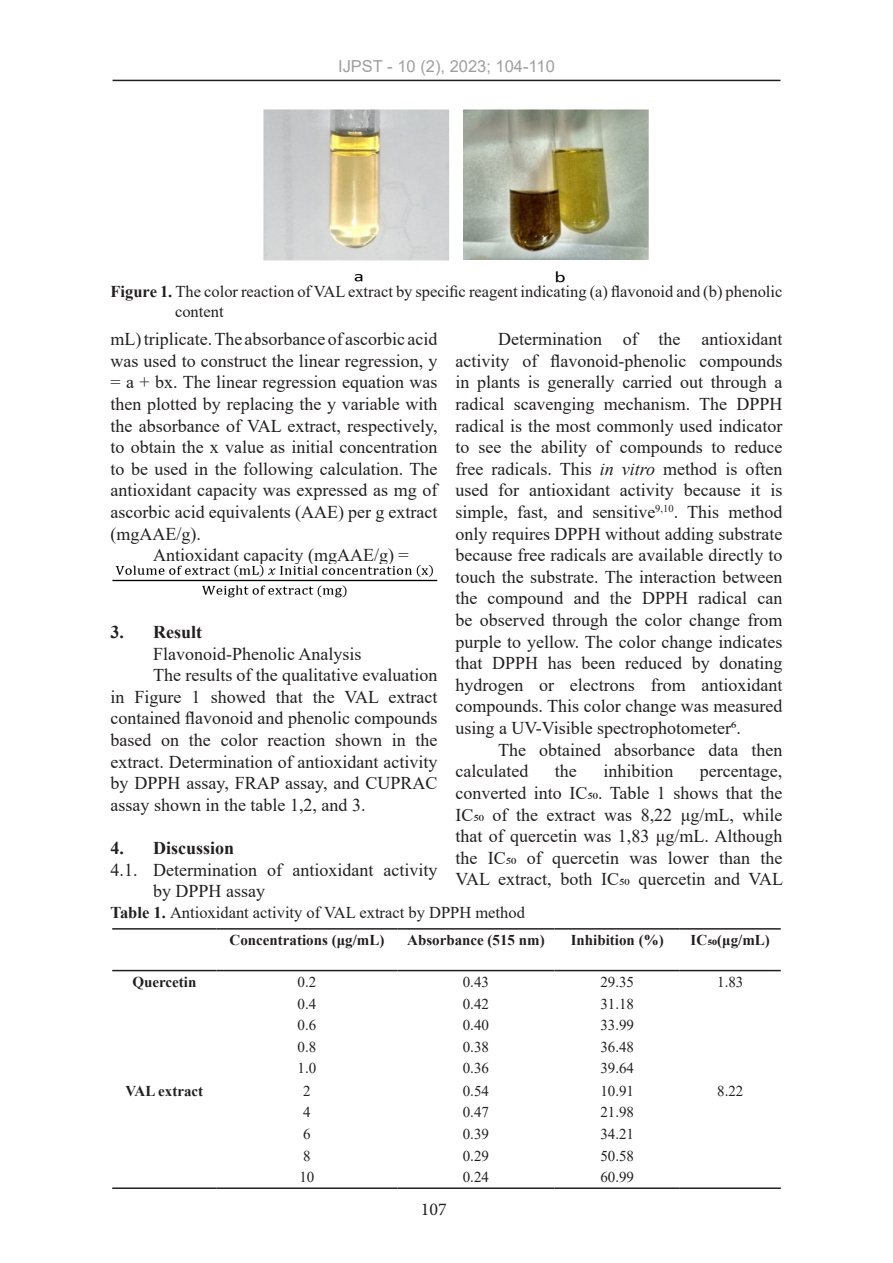
<style>
.page{position:relative;width:893px;height:1263px;background:#fff}
.page>*{position:absolute;margin:0;border:0;box-sizing:border-box;transform-origin:0 0}
.Paragraph{font:18px/21.6px "Times New Roman";color:#231f20;text-align:justify}
.t1{font:700 18px "Times New Roman";color:#231f20}
.t2{font:18px "Minion Pro";color:#231f20}
.Table_Info{font:16.5px/19.8px "Times New Roman";color:#231f20}
.t3{font:16.5px "Arial";color:#9d9fa2}
.Judul{font:15px "Times New Roman";color:#231f20}
.Judul-2{font:700 15px "Times New Roman";color:#231f20}
.s1{font-weight:700}
.s2{font-style:italic}
</style>
<div class="page">
<hr style="left:113px;top:80px;width:667px;height:1px;background:#231f20">
<img style="left:112px;top:565px;width:325px;height:33px">
<hr style="left:112px;top:928px;width:105px;height:1px;background:#231f20">
<hr style="left:217px;top:928px;width:180px;height:1px;background:#231f20">
<hr style="left:397px;top:928px;width:158px;height:1px;background:#231f20">
<hr style="left:555px;top:928px;width:125px;height:1px;background:#231f20">
<hr style="left:680px;top:928px;width:101px;height:1px;background:#231f20">
<hr style="left:112px;top:970px;width:105px;height:1px;background:#231f20">
<hr style="left:217px;top:970px;width:180px;height:1px;background:#231f20">
<hr style="left:397px;top:970px;width:158px;height:1px;background:#231f20">
<hr style="left:555px;top:970px;width:125px;height:1px;background:#231f20">
<hr style="left:680px;top:970px;width:101px;height:1px;background:#231f20">
<hr style="left:112px;top:1187px;width:105px;height:2px;background:#231f20">
<hr style="left:217px;top:1187px;width:180px;height:2px;background:#231f20">
<hr style="left:397px;top:1187px;width:158px;height:2px;background:#231f20">
<hr style="left:555px;top:1187px;width:125px;height:2px;background:#231f20">
<hr style="left:680px;top:1187px;width:101px;height:2px;background:#231f20">
<img style="left:263px;top:109px;width:386px;height:174px">
<p class="t3" style="left:338px;top:55px;width:218px">IJPST - 10 (2), 2023; 104-110</p>
<p class="Table_Info" style="left:175px;top:281px;width:609px;text-indent:-64px"><span class="s1">Figure 1.</span> The color reaction of VAL extract by specific reagent indicating (a) flavonoid and (b) phenolic content</p>
<p class="Paragraph" style="left:111px;top:328px;width:328px">mL) triplicate. The absorbance of ascorbic acid was used to construct the linear regression, y = a + bx. The linear regression equation was then plotted by replacing the y variable with the absorbance of VAL extract, respectively, to obtain the x value as initial concentration to be used in the following calculation. The antioxidant capacity was expressed as mg of ascorbic acid equivalents (AAE) per g extract (mgAAE/g).</p>
<p class="Paragraph" style="left:153px;top:544px;width:257px">Antioxidant capacity (mgAAE/g) =</p>
<p class="t1" style="left:111px;top:619px;width:93px">3. Result</p>
<p class="Paragraph" style="left:153px;top:642px;width:210px">Flavonoid-Phenolic Analysis</p>
<p class="Paragraph" style="left:111px;top:664px;width:328px;text-indent:43px">The results of the qualitative evaluation in Figure 1 showed that the VAL extract contained flavonoid and phenolic compounds based on the color reaction shown in the extract. Determination of antioxidant activity by DPPH assay, FRAP assay, and CUPRAC assay shown in the table 1,2, and 3.</p>
<p class="t1" style="left:111px;top:835px;width:125px">4. Discussion</p>
<p class="Paragraph" style="left:153px;top:858px;width:286px;text-indent:-43px">4.1. Determination of antioxidant activity by DPPH assay</p>
<p class="Paragraph" style="left:455px;top:328px;width:328px;text-indent:43px">Determination of the antioxidant activity of flavonoid-phenolic compounds in plants is generally carried out through a radical scavenging mechanism. The DPPH radical is the most commonly used indicator to see the ability of compounds to reduce free radicals. This <span class="s2">in vitro</span> method is often used for antioxidant activity because it is simple, fast, and sensitive<sup>9,10</sup>. This method only requires DPPH without adding substrate because free radicals are available directly to touch the substrate. The interaction between the compound and the DPPH radical can be observed through the color change from purple to yellow. The color change indicates that DPPH has been reduced by donating hydrogen or electrons from antioxidant compounds. This color change was measured using a UV-Visible spectrophotometer6.</p>
<p class="Paragraph" style="left:455px;top:738px;width:328px;text-indent:43px">The obtained absorbance data then calculated</p>
<p class="Paragraph" style="left:555px;top:760px;width:23px">the</p>
<p class="Paragraph" style="left:603px;top:760px;width:72px">inhibition</p>
<p class="Paragraph" style="left:455px;top:760px;width:329px;text-indent:244px">percentage, converted into IC50. Table 1 shows that the IC50 of the extract was 8,22 μg/mL, while that of quercetin was 1,83 μg/mL. Although the IC50 of quercetin was lower than the VAL extract, both IC50 quercetin and VAL</p>
<p class="Table_Info" style="left:111px;top:902px;width:416px"><span class="s1">Table 1.</span> Antioxidant activity of VAL extract by DPPH method</p>
<p class="Judul-2" style="left:230px;top:929px;width:156px">Concentrations (μg/mL)</p>
<p class="Judul-2" style="left:407px;top:929px;width:139px">Absorbance (515 nm)</p>
<p class="Judul-2" style="left:571px;top:929px;width:94px">Inhibition (%)</p>
<p class="Judul-2" style="left:691px;top:929px;width:81px">IC50(μg/mL)</p>
<p class="Judul-2" style="left:133px;top:971px;width:65px">Quercetin</p>
<p class="Judul" style="left:298px;top:971px;width:20px">0.2</p>
<p class="Judul" style="left:298px;top:993px;width:20px">0.4</p>
<p class="Judul" style="left:298px;top:1014px;width:20px">0.6</p>
<p class="Judul" style="left:298px;top:1036px;width:20px">0.8</p>
<p class="Judul" style="left:298px;top:1058px;width:20px">1.0</p>
<p class="Judul-2" style="left:126px;top:1080px;width:79px">VAL extract</p>
<p class="Judul" style="left:303px;top:1080px;width:9px">2</p>
<p class="Judul" style="left:303px;top:1102px;width:9px">4</p>
<p class="Judul" style="left:303px;top:1123px;width:9px">6</p>
<p class="Judul" style="left:303px;top:1145px;width:9px">8</p>
<p class="Judul" style="left:299px;top:1166px;width:16px">10</p>
<p class="t2" style="left:421px;top:1197px;width:27px">107</p>
<p class="Judul" style="left:463px;top:971px;width:28px">0.43</p>
<p class="Judul" style="left:463px;top:993px;width:28px">0.42</p>
<p class="Judul" style="left:463px;top:1014px;width:28px">0.40</p>
<p class="Judul" style="left:463px;top:1036px;width:28px">0.38</p>
<p class="Judul" style="left:463px;top:1058px;width:28px">0.36</p>
<p class="Judul" style="left:463px;top:1080px;width:28px">0.54</p>
<p class="Judul" style="left:463px;top:1102px;width:28px">0.47</p>
<p class="Judul" style="left:463px;top:1123px;width:28px">0.39</p>
<p class="Judul" style="left:463px;top:1145px;width:28px">0.29</p>
<p class="Judul" style="left:463px;top:1166px;width:28px">0.24</p>
<p class="Judul" style="left:600px;top:971px;width:35px">29.35</p>
<p class="Judul" style="left:600px;top:993px;width:35px">31.18</p>
<p class="Judul" style="left:600px;top:1014px;width:35px">33.99</p>
<p class="Judul" style="left:600px;top:1036px;width:35px">36.48</p>
<p class="Judul" style="left:600px;top:1058px;width:35px">39.64</p>
<p class="Judul" style="left:600px;top:1080px;width:35px">10.91</p>
<p class="Judul" style="left:600px;top:1102px;width:35px">21.98</p>
<p class="Judul" style="left:600px;top:1123px;width:35px">34.21</p>
<p class="Judul" style="left:600px;top:1145px;width:35px">50.58</p>
<p class="Judul" style="left:600px;top:1166px;width:35px">60.99</p>
<p class="Judul" style="left:717px;top:971px;width:28px">1.83</p>
<p class="Judul" style="left:717px;top:1080px;width:28px">8.22</p>
</div>
